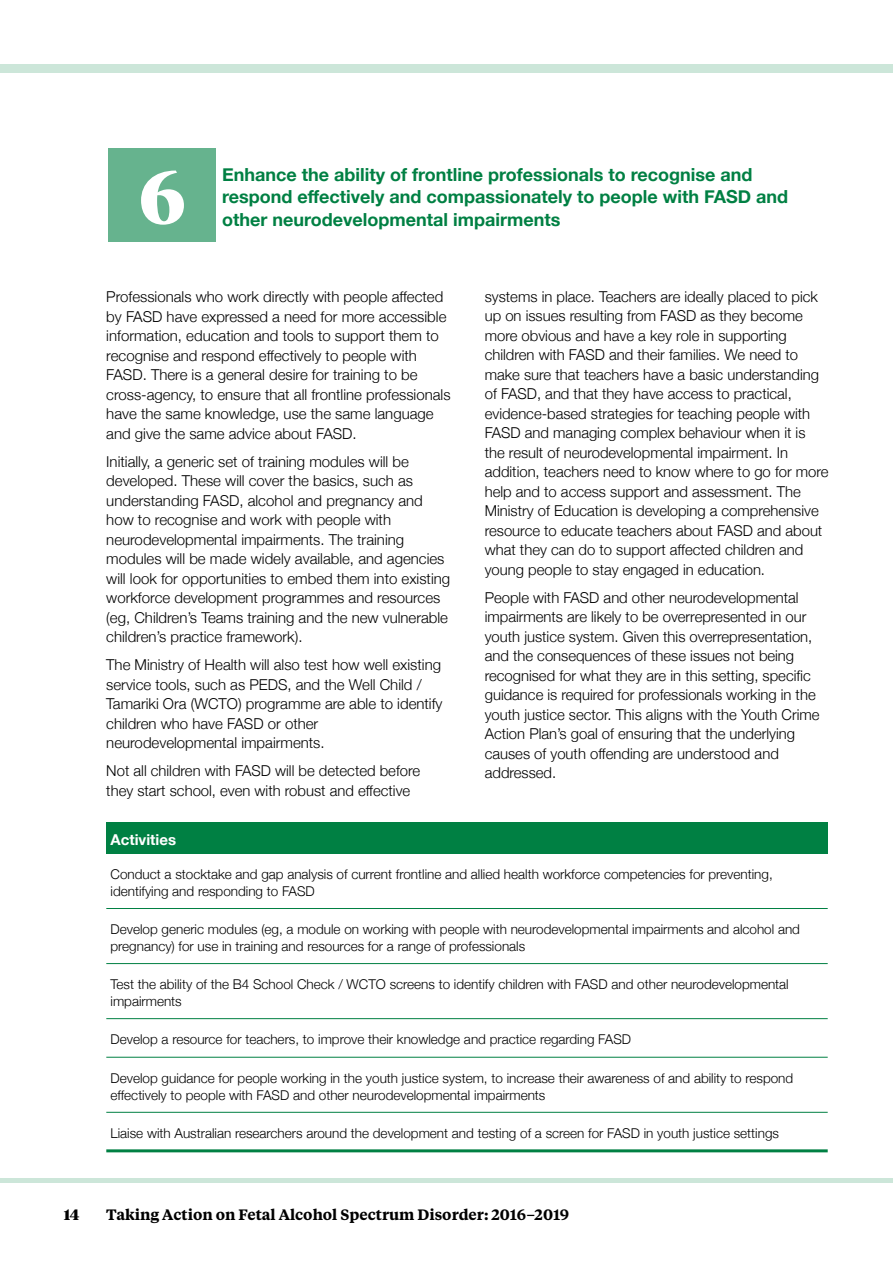
<style>
.page{position:relative;width:893px;height:1263px;background:#fff}
.page>*{position:absolute;margin:0;border:0;box-sizing:border-box;transform-origin:0 0}
.Body_Text{font:900 75px "Tiempos Headline";color:#fff}
.Body_Text-2{font:700 18px/22.5px "Helvetica Neue";color:#008043}
.Body_Text-3{font:300 15px/19.5px "Helvetica Neue";color:#000}
.t1{font:600 15px "Tiempos Text";color:#000}
.Body_Text-4{font:700 15px "Helvetica Neue";color:#fff}
.t2{font:900 15px "Tiempos Headline";color:#000}
.Table_Text{font:300 13.5px/16.5px "Helvetica Neue";color:#000}
</style>
<div class="page">
<div style="left:0;top:64px;width:893px;height:8px;background:#cce6d9"></div>
<hr style="left:0;top:1178px;width:893px;height:4px;background:#cce6d9">
<div style="left:108px;top:148px;width:108px;height:93px;background:#66b38e"></div>
<div style="left:106px;top:822px;width:722px;height:31px;background:#008043"></div>
<hr style="left:106px;top:908px;width:722px;height:1px;background:#008043">
<hr style="left:106px;top:963px;width:722px;height:1px;background:#008043">
<hr style="left:106px;top:1018px;width:722px;height:1px;background:#008043">
<hr style="left:106px;top:1057px;width:722px;height:1px;background:#008043">
<hr style="left:106px;top:1112px;width:722px;height:1px;background:#008043">
<hr style="left:106px;top:1149px;width:722px;height:3px;background:#008043">
<p class="Body_Text" style="left:139px;top:145px;width:48px">6</p>
<p class="Body_Text-2" style="left:222px;top:162px;width:568px">Enhance the ability of frontline professionals to recognise and respond effectively and compassionately to people with FASD and other neurodevelopmental impairments</p>
<p class="Body_Text-3" style="left:485px;top:286px;width:345px">systems in place. Teachers are ideally placed to pick up on issues resulting from FASD as they become more obvious and have a key role in supporting children with FASD and their families. We need to make sure that teachers have a basic understanding of FASD, and that they have access to practical, evidence-based strategies for teaching people with FASD and managing complex behaviour when it is the result of neurodevelopmental impairment. In addition, teachers need to know where to go for more help and to access support and assessment. The Ministry of Education is developing a comprehensive resource to educate teachers about FASD and about what they can do to support affected children and young people to stay engaged in education.</p>
<p class="Body_Text-3" style="left:485px;top:587px;width:336px">People with FASD and other neurodevelopmental impairments are likely to be overrepresented in our youth justice system. Given this overrepresentation, and the consequences of these issues not being recognised for what they are in this setting, specific guidance is required for professionals working in the youth justice sector. This aligns with the Youth Crime Action Plan’s goal of ensuring that the underlying causes of youth offending are understood and addressed.</p>
<p class="Body_Text-3" style="left:106px;top:286px;width:346px">Professionals who work directly with people affected by FASD have expressed a need for more accessible information, education and tools to support them to recognise and respond effectively to people with FASD. There is a general desire for training to be cross-agency, to ensure that all frontline professionals have the same knowledge, use the same language and give the same advice about FASD.</p>
<p class="Body_Text-3" style="left:106px;top:451px;width:345px">Initially, a generic set of training modules will be developed. These will cover the basics, such as understanding FASD, alcohol and pregnancy and how to recognise and work with people with neurodevelopmental impairments. The training modules will be made widely available, and agencies will look for opportunities to embed them into existing workforce development programmes and resources (eg, Children’s Teams training and the new vulnerable children’s practice framework).</p>
<p class="Body_Text-3" style="left:106px;top:654px;width:338px">The Ministry of Health will also test how well existing service tools, such as PEDS, and the Well Child / Tamariki Ora (WCTO) programme are able to identify children who have FASD or other neurodevelopmental impairments.</p>
<p class="Body_Text-3" style="left:106px;top:760px;width:315px">Not all children with FASD will be detected before they start school, even with robust and effective</p>
<p class="Body_Text-4" style="left:111px;top:826px;width:67px">Activities</p>
<p class="Table_Text" style="left:111px;top:865px;width:664px">Conduct a stocktake and gap analysis of current frontline and allied health workforce competencies for preventing, identifying and responding to FASD</p>
<p class="Table_Text" style="left:111px;top:920px;width:691px">Develop generic modules (eg, a module on working with people with neurodevelopmental impairments and alcohol and pregnancy) for use in training and resources for a range of professionals</p>
<p class="Table_Text" style="left:111px;top:975px;width:680px">Test the ability of the B4 School Check / WCTO screens to identify children with FASD and other neurodevelopmental impairments</p>
<p class="Table_Text" style="left:111px;top:1031px;width:522px">Develop a resource for teachers, to improve their knowledge and practice regarding FASD</p>
<p class="Table_Text" style="left:111px;top:1069px;width:684px">Develop guidance for people working in the youth justice system, to increase their awareness of and ability to respond effectively to people with FASD and other neurodevelopmental impairments</p>
<p class="Table_Text" style="left:111px;top:1124px;width:670px">Liaise with Australian researchers around the development and testing of a screen for FASD in youth justice settings</p>
<p class="t2" style="left:64px;top:1205px;width:17px">14</p>
<p class="t1" style="left:106px;top:1205px;width:464px">Taking Action on Fetal Alcohol Spectrum Disorder: 2016–2019</p>
</div>
